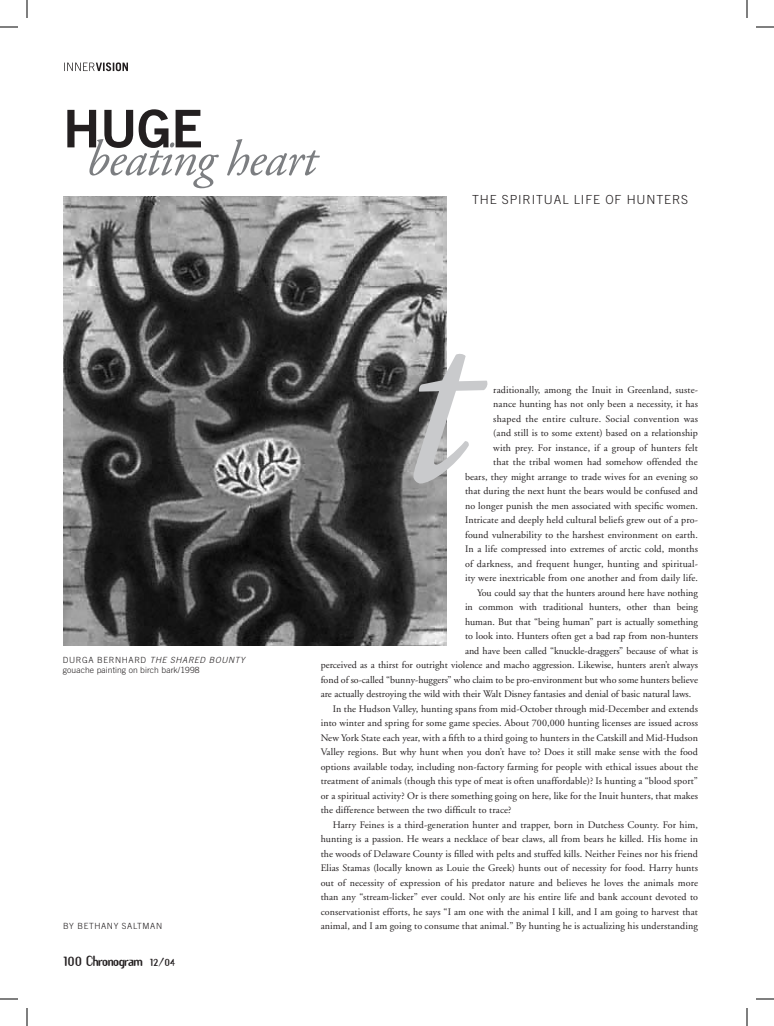
<style>
.page{position:relative;width:774px;height:1026px;background:#fff}
.page>*{position:absolute;margin:0;border:0;box-sizing:border-box;transform-origin:0 0}
.t1{font:52px "Trade Gothic Bold Two";color:#231f20}
.t2{font:italic 50px "Adobe Garamond";letter-spacing:-.02em;color:#7c7e81}
.t3{font:700 13px "Template Gothic";letter-spacing:-.08em;color:#231f20}
.t4{font:300 12.5px "Trade Gothic";letter-spacing:.07em;color:#231f20}
.t5{font:10px "Adobe Garamond";letter-spacing:.01em;color:#231f20}
.t6{font:300 8.5px/10px "Trade Gothic";letter-spacing:.01em;color:#231f20}
.t7{font:300 8.5px "Trade Gothic";letter-spacing:.07em;color:#231f20}
.s1{font-style:italic}
.s2{font-size:10px}
</style>
<div class="page">
<img style="left:63px;top:196px;width:384px;height:450px">
<svg style="left:64px;top:62px;width:64px;height:9px"></svg>
<svg style="left:411px;top:353px;width:77px;height:131px"></svg>
<svg style="left:27px;top:0;width:1px;height:18px"></svg>
<svg style="left:0;top:27px;width:18px;height:1px"></svg>
<svg style="left:747px;top:0;width:1px;height:18px"></svg>
<svg style="left:756px;top:27px;width:18px;height:1px"></svg>
<svg style="left:27px;top:1008px;width:1px;height:18px"></svg>
<svg style="left:0;top:999px;width:18px;height:1px"></svg>
<svg style="left:747px;top:1008px;width:1px;height:18px"></svg>
<svg style="left:756px;top:999px;width:18px;height:1px"></svg>
<h1 class="t1" style="left:63px;top:97px;width:141px">HUGE</h1>
<h2 class="t2" style="left:86px;top:132px;width:232px">beating heart</h2>
<p class="t4" style="left:472px;top:192px;width:218px">THE SPIRITUAL LIFE OF HUNTERS</p>
<p class="t6" style="left:63px;top:655px;width:183px">DURGA BERNHARD <span class="s1">THE SHARED BOUNTY </span>gouache painting on birch bark/1998</p>
<p class="t7" style="left:63px;top:921px;width:101px">BY BETHANY SALTMAN</p>
<h3 class="t3" style="left:63px;top:951px;width:114px">100 Chronogram <span class="s2">12/04</span></h3>
<p class="t5" style="left:493px;top:384px;width:206px">raditionally, among the Inuit in Greenland, suste-</p>
<p class="t5" style="left:493px;top:398px;width:206px">nance hunting has not only been a necessity, it has</p>
<p class="t5" style="left:493px;top:413px;width:206px">shaped the entire culture. Social convention was</p>
<p class="t5" style="left:493px;top:427px;width:206px">(and still is to some extent) based on a relationship</p>
<p class="t5" style="left:493px;top:442px;width:206px">with prey. For instance, if a group of hunters felt</p>
<p class="t5" style="left:493px;top:456px;width:206px">that the tribal women had somehow offended the</p>
<p class="t5" style="left:465px;top:471px;width:235px">bears, they might arrange to trade wives for an evening so</p>
<p class="t5" style="left:465px;top:485px;width:235px">that during the next hunt the bears would be confused and</p>
<p class="t5" style="left:465px;top:500px;width:235px">no longer punish the men associated with specific women.</p>
<p class="t5" style="left:465px;top:514px;width:235px">Intricate and deeply held cultural beliefs grew out of a pro-</p>
<p class="t5" style="left:465px;top:529px;width:235px">found vulnerability to the harshest environment on earth.</p>
<p class="t5" style="left:465px;top:543px;width:234px">In a life compressed into extremes of arctic cold, months</p>
<p class="t5" style="left:465px;top:558px;width:235px">of darkness, and frequent hunger, hunting and spiritual-</p>
<p class="t5" style="left:465px;top:572px;width:234px">ity were inextricable from one another and from daily life.</p>
<p class="t5" style="left:477px;top:587px;width:222px">You could say that the hunters around here have nothing</p>
<p class="t5" style="left:465px;top:601px;width:234px">in common with traditional hunters, other than being</p>
<p class="t5" style="left:465px;top:616px;width:234px">human. But that “being human” part is actually something</p>
<p class="t5" style="left:465px;top:630px;width:235px">to look into. Hunters often get a bad rap from non-hunters</p>
<p class="t5" style="left:465px;top:645px;width:234px">and have been called “knuckle-draggers” because of what is</p>
<p class="t5" style="left:321px;top:659px;width:379px">perceived as a thirst for outright violence and macho aggression. Likewise, hunters aren’t always</p>
<p class="t5" style="left:321px;top:674px;width:379px">fond of so-called “bunny-huggers” who claim to be pro-environment but who some hunters believe</p>
<p class="t5" style="left:321px;top:688px;width:372px">are actually destroying the wild with their Walt Disney fantasies and denial of basic natural laws.</p>
<p class="t5" style="left:333px;top:703px;width:367px">In the Hudson Valley, hunting spans from mid-October through mid-December and extends</p>
<p class="t5" style="left:321px;top:717px;width:379px">into winter and spring for some game species. About 700,000 hunting licenses are issued across</p>
<p class="t5" style="left:321px;top:732px;width:379px">New York State each year, with a fifth to a third going to hunters in the Catskill and Mid-Hudson</p>
<p class="t5" style="left:321px;top:746px;width:379px">Valley regions. But why hunt when you don’t have to? Does it still make sense with the food</p>
<p class="t5" style="left:321px;top:761px;width:379px">options available today, including non-factory farming for people with ethical issues about the</p>
<p class="t5" style="left:321px;top:775px;width:379px">treatment of animals (though this type of meat is often unaffordable)? Is hunting a “blood sport”</p>
<p class="t5" style="left:321px;top:790px;width:379px">or a spiritual activity? Or is there something going on here, like for the Inuit hunters, that makes</p>
<p class="t5" style="left:321px;top:804px;width:192px">the difference between the two difficult to trace?</p>
<p class="t5" style="left:333px;top:819px;width:367px">Harry Feines is a third-generation hunter and trapper, born in Dutchess County. For him,</p>
<p class="t5" style="left:321px;top:833px;width:379px">hunting is a passion. He wears a necklace of bear claws, all from bears he killed. His home in</p>
<p class="t5" style="left:321px;top:848px;width:379px">the woods of Delaware County is filled with pelts and stuffed kills. Neither Feines nor his friend</p>
<p class="t5" style="left:321px;top:862px;width:379px">Elias Stamas (locally known as Louie the Greek) hunts out of necessity for food. Harry hunts</p>
<p class="t5" style="left:321px;top:877px;width:379px">out of necessity of expression of his predator nature and believes he loves the animals more</p>
<p class="t5" style="left:321px;top:891px;width:379px">than any “stream-licker” ever could. Not only are his entire life and bank account devoted to</p>
<p class="t5" style="left:321px;top:906px;width:379px">conservationist efforts, he says “I am one with the animal I kill, and I am going to harvest that</p>
<p class="t5" style="left:321px;top:920px;width:379px">animal, and I am going to consume that animal.” By hunting he is actualizing his understanding</p>
</div>
